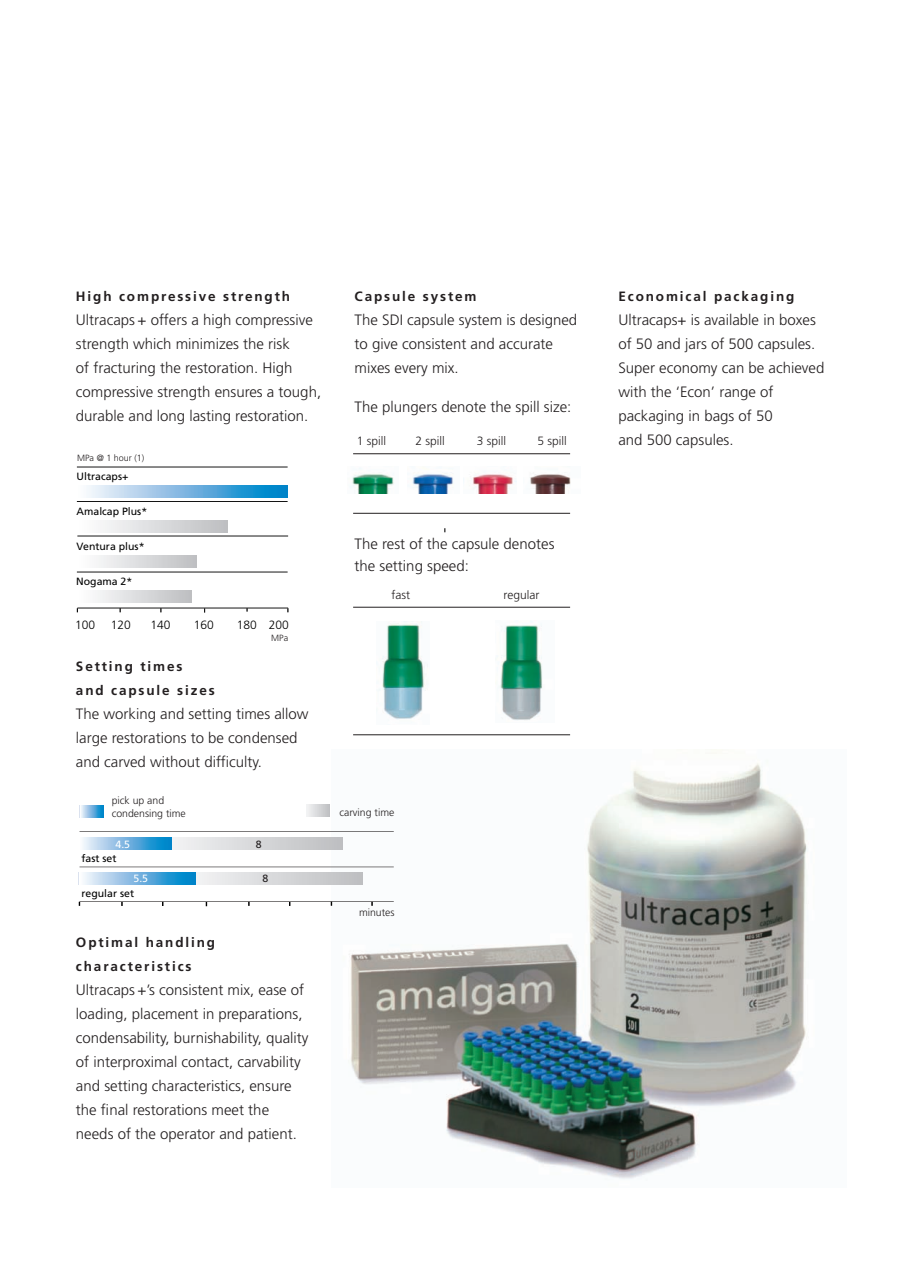
<style>
.page{position:relative;width:919px;height:1263px;background:#fff}
.page>*{position:absolute;margin:0;border:0;box-sizing:border-box;transform-origin:0 0}
.t1{font:300 15px/24px "Frutiger";color:#231f20}
.t2{font:700 13.5px/24px "Frutiger";letter-spacing:.14em;color:#231f20}
.t3{font:300 12px "Frutiger";color:#231f20}
.t4{font:300 12px "Frutiger";color:#000}
.t5{font:300 10.5px/12.8px "Frutiger";color:#231f20}
.t6{font:10.5px "Frutiger";color:#000}
.t7{font:10.5px "Frutiger";color:#fff}
.t8{font:10.5px "Frutiger";color:#231f20}
.t9{font:300 9px "Frutiger";color:#231f20}
</style>
<div class="page">
<img style="left:349px;top:749px;width:458px;height:430px">
<svg style="left:78px;top:787px;width:322px;height:137px"></svg>
<svg style="left:76px;top:466px;width:213px;height:147px"></svg>
<svg style="left:77px;top:590px;width:114px;height:13px"></svg>
<svg style="left:77px;top:555px;width:120px;height:13px"></svg>
<hr style="left:77px;top:608px;width:211px;height:1px;background:#000">
<hr style="left:77px;top:501px;width:210px;height:1px;background:#000">
<hr style="left:77px;top:536px;width:211px;height:1px;background:#000">
<hr style="left:77px;top:572px;width:210px;height:1px;background:#000">
<hr style="left:77px;top:467px;width:210px;height:1px;background:#000">
<img style="left:379px;top:623px;width:49px;height:97px">
<img style="left:500px;top:621px;width:43px;height:100px">
<img style="left:530px;top:474px;width:41px;height:19px">
<img style="left:412px;top:472px;width:42px;height:21px">
<img style="left:352px;top:468px;width:42px;height:25px">
<hr style="left:353px;top:453px;width:217px;height:1px;background:#231f20">
<hr style="left:353px;top:607px;width:217px;height:1px;background:#231f20">
<hr style="left:353px;top:734px;width:217px;height:1px;background:#231f20">
<hr style="left:353px;top:513px;width:217px;height:1px;background:#231f20">
<img style="left:463px;top:474px;width:53px;height:19px">
<p class="t2" style="left:76px;top:285px;width:216px">High compressive strength</p>
<p class="t1" style="left:76px;top:309px;width:247px">Ultracaps + offers a high compressive strength which minimizes the risk<br>of fracturing the restoration. High compressive strength ensures a tough, durable and long lasting restoration.</p>
<p class="t9" style="left:77px;top:454px;width:69px">MPa @ 1 hour (1)</p>
<p class="t6" style="left:77px;top:472px;width:53px">Ultracaps+</p>
<p class="t6" style="left:77px;top:507px;width:72px">Amalcap Plus*</p>
<p class="t6" style="left:77px;top:542px;width:69px">Ventura plus*</p>
<p class="t6" style="left:76px;top:577px;width:58px">Nogama 2*</p>
<p class="t4" style="left:75px;top:620px;width:22px">100</p>
<p class="t4" style="left:111px;top:620px;width:22px">120</p>
<p class="t4" style="left:150px;top:620px;width:22px">140</p>
<p class="t4" style="left:194px;top:620px;width:22px">160</p>
<p class="t4" style="left:237px;top:620px;width:53px">180 200</p>
<p class="t9" style="left:271px;top:634px;width:18px">MPa</p>
<p class="t2" style="left:76px;top:655px;width:140px">Setting times<br>and capsule sizes</p>
<p class="t1" style="left:76px;top:703px;width:234px">The working and setting times allow large restorations to be condensed and carved without difficulty.</p>
<p class="t5" style="left:112px;top:795px;width:76px">pick up and condensing time</p>
<p class="t7" style="left:115px;top:840px;width:16px">4.5</p>
<p class="t6" style="left:82px;top:854px;width:37px">fast set</p>
<p class="t7" style="left:133px;top:874px;width:16px">5.5</p>
<p class="t6" style="left:82px;top:889px;width:54px">regular set</p>
<p class="t8" style="left:256px;top:840px;width:7px">8</p>
<p class="t8" style="left:262px;top:874px;width:7px">8</p>
<p class="t2" style="left:76px;top:931px;width:141px">Optimal handling characteristics</p>
<p class="t1" style="left:76px;top:979px;width:234px">Ultracaps +’s consistent mix, ease of loading, placement in preparations, condensability, burnishability, quality of interproximal contact, carvability and setting characteristics, ensure the final restorations meet the needs of the operator and patient.</p>
<p class="t2" style="left:354px;top:285px;width:123px">Capsule system</p>
<p class="t1" style="left:354px;top:309px;width:224px">The SDI capsule system is designed to give consistent and accurate mixes every mix.</p>
<p class="t2" style="left:618px;top:285px;width:177px">Economical packaging</p>
<p class="t1" style="left:618px;top:309px;width:207px">Ultracaps+ is available in boxes of 50 and jars of 500 capsules.<br>Super economy can be achieved with the ‘Econ’ range of packaging in bags of 50<br>and 500 capsules.</p>
<p class="t1" style="left:354px;top:396px;width:218px">The plungers denote the spill size:</p>
<p class="t5" style="left:477px;top:434px;width:76px">condensing time</p>
<p class="t5" style="left:704px;top:434px;width:56px">carving time</p>
<p class="t3" style="left:357px;top:436px;width:31px">1 spill</p>
<p class="t3" style="left:415px;top:436px;width:31px">2 spill</p>
<p class="t3" style="left:477px;top:436px;width:31px">3 spill</p>
<p class="t3" style="left:537px;top:436px;width:31px">5 spill</p>
<p class="t1" style="left:354px;top:533px;width:201px;line-height:22.5px">The rest of the capsule denotes the setting speed:</p>
<p class="t3" style="left:391px;top:590px;width:20px">fast</p>
<p class="t3" style="left:503px;top:590px;width:37px">regular</p>
<p class="t5" style="left:339px;top:807px;width:56px">carving time</p>
<p class="t5" style="left:359px;top:907px;width:37px">minutes</p>
</div>
